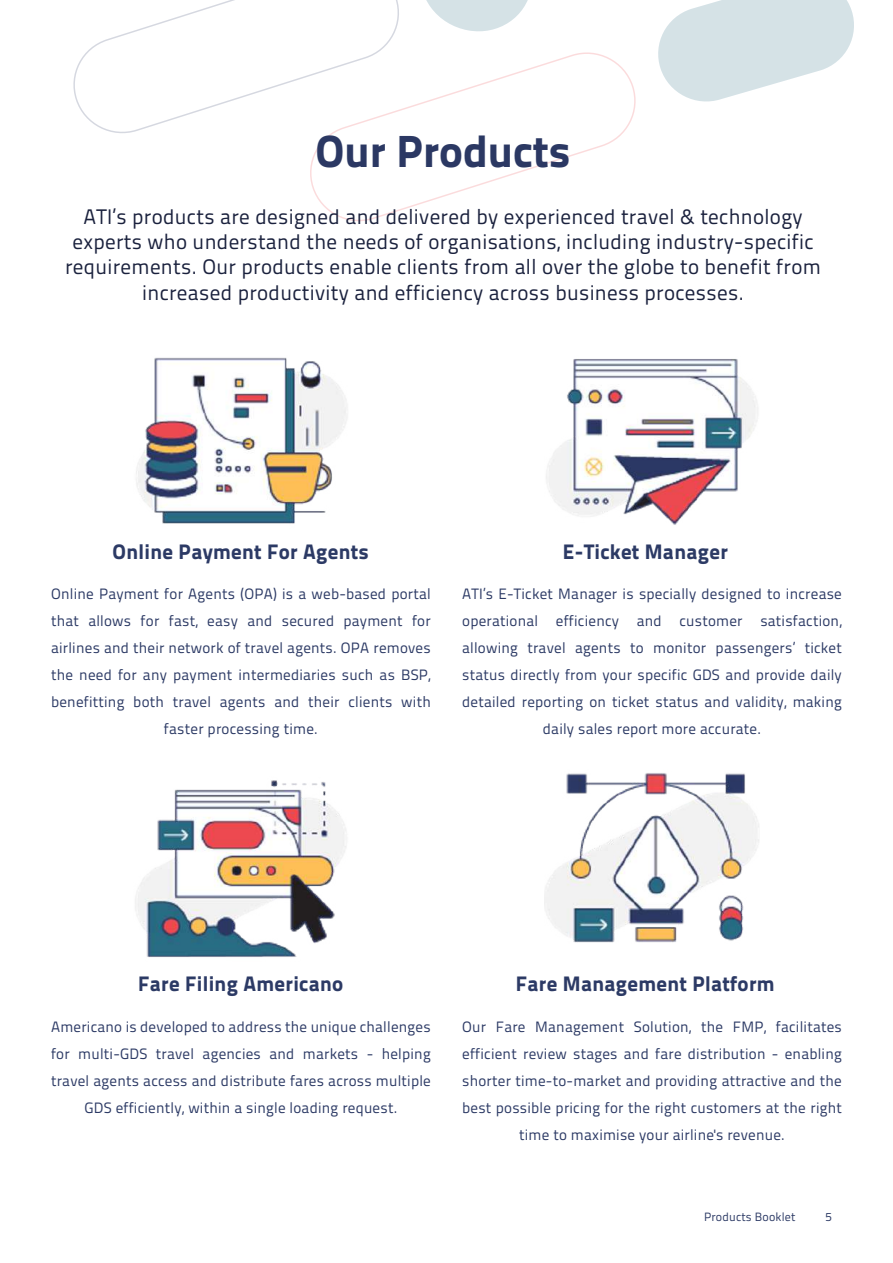
<style>
.page{position:relative;width:893px;height:1263px;background:#fff}
.page>*{position:absolute;margin:0;border:0;box-sizing:border-box;transform-origin:0 0}
.t1{font:800 45px "Titillium Text 22 L";color:#2b3863}
.t2{font:21px/25.2px "Titillium Text 22 L";letter-spacing:.015em;color:#1a213d;text-align:center}
.t3{font:800 21px "Titillium Text 22 L";letter-spacing:.015em;color:#2c3a65}
.t4{font:15px/27px "Titillium Text 22 L";letter-spacing:.015em;color:#2c3a65;text-align:center}
.t5{font:12px "Titillium Text 22 L";letter-spacing:.015em;color:#2c3a65}
</style>
<div class="page">
<svg style="left:73px;top:0;width:326px;height:133px"></svg>
<svg style="left:305px;top:47px;width:330px;height:174px"></svg>
<svg style="left:419px;top:0;width:435px;height:107px"></svg>
<img style="left:136px;top:357px;width:211px;height:167px">
<img style="left:546px;top:359px;width:212px;height:166px">
<img style="left:135px;top:780px;width:211px;height:177px">
<img style="left:545px;top:773px;width:214px;height:170px">
<h1 class="t1" style="left:315px;top:116px;width:257px">Our Products</h1>
<p class="t2" style="left:65px;top:203px;width:757px">ATI’s products are designed and delivered by experienced travel &amp; technology experts who understand the needs of organisations, including industry-specific requirements. Our products enable clients from all over the globe to benefit from increased productivity and efficiency across business processes.</p>
<h2 class="t3" style="left:113px;top:535px;width:258px">Online Payment For Agents</h2>
<h2 class="t3" style="left:563px;top:535px;width:167px">E-Ticket Manager</h2>
<p class="t4" style="left:51px;top:579px;width:381px">Online Payment for Agents (OPA) is a web-based portal that allows for fast, easy and secured payment for airlines and their network of travel agents. OPA removes the need for any payment intermediaries such as BSP, benefitting both travel agents and their clients with faster processing time.</p>
<p class="t4" style="left:462px;top:579px;width:381px">ATI’s E-Ticket Manager is specially designed to increase operational efficiency and customer satisfaction, allowing travel agents to monitor passengers’ ticket status directly from your specific GDS and provide daily detailed reporting on ticket status and validity, making daily sales report more accurate.</p>
<h2 class="t3" style="left:138px;top:967px;width:207px">Fare Filing Americano</h2>
<h2 class="t3" style="left:516px;top:967px;width:260px">Fare Management Platform</h2>
<p class="t4" style="left:51px;top:1013px;width:381px">Americano is developed to address the unique challenges for multi-GDS travel agencies and markets - helping travel agents access and distribute fares across multiple GDS efficiently, within a single loading request.</p>
<p class="t4" style="left:462px;top:1013px;width:381px">Our Fare Management Solution, the FMP, facilitates efficient review stages and fare distribution - enabling shorter time-to-market and providing attractive and the best possible pricing for the right customers at the right time to maximise your airline's revenue.</p>
<p class="t5" style="left:704px;top:1207px;width:93px">Products Booklet</p>
<p class="t5" style="left:825px;top:1207px;width:8px">5</p>
</div>
